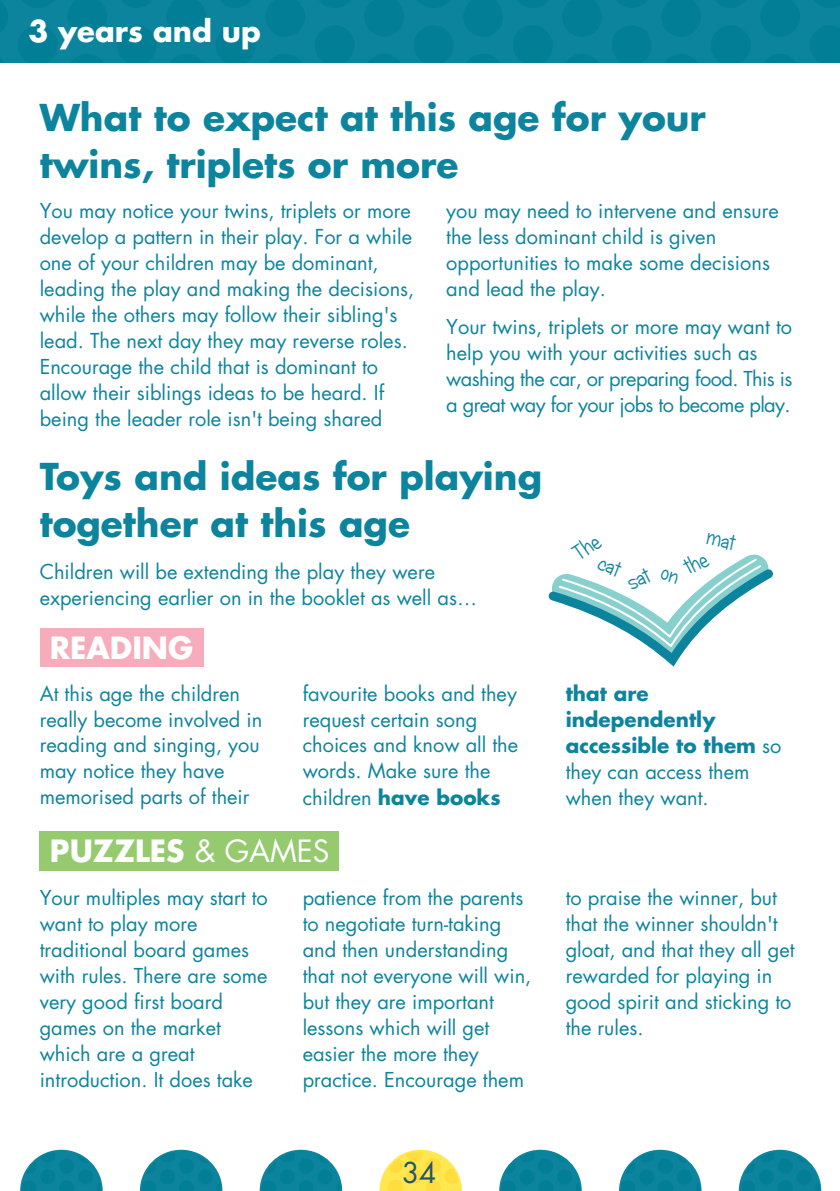
<style>
.page{position:relative;width:840px;height:1191px;background:#fff}
.page>*{position:absolute;margin:0;border:0;box-sizing:border-box;transform-origin:0 0}
.t1{font:700 36px/47px "Futura Std";color:#0d849d}
.t2{font:700 29.8px "Futura Std";color:#fff}
.t3{font:700 29px "Futura Std";color:#fff}
.t4{font:28px "Futura Std";color:#21566e}
.t5{font:20px/26px "Futura Std";color:#0d849d}
.t6{font:20px/26px "Futura Std";letter-spacing:-.03em;color:#0d849d}
.t7{font:700 20px/26px "Futura Std";color:#0d849d}
.s1{font-weight:700}
.s2{font-weight:400}
</style>
<div class="page">
<svg style="left:20px;top:1149px;width:83px;height:42px"></svg>
<svg style="left:140px;top:1149px;width:82px;height:42px"></svg>
<svg style="left:259px;top:1149px;width:83px;height:42px"></svg>
<svg style="left:499px;top:1149px;width:82px;height:42px"></svg>
<svg style="left:619px;top:1149px;width:82px;height:42px"></svg>
<svg style="left:738px;top:1149px;width:82px;height:42px"></svg>
<svg style="left:379px;top:1149px;width:82px;height:42px"></svg>
<div style="left:0;top:0;width:839px;height:62px;background:#0d849d"></div>
<svg style="left:814px;top:0;width:25px;height:8px"></svg>
<svg style="left:810px;top:26px;width:29px;height:36px"></svg>
<svg style="left:761px;top:0;width:38px;height:36px"></svg>
<svg style="left:765px;top:54px;width:30px;height:8px"></svg>
<svg style="left:715px;top:0;width:31px;height:8px"></svg>
<svg style="left:711px;top:26px;width:39px;height:36px"></svg>
<svg style="left:662px;top:0;width:38px;height:36px"></svg>
<svg style="left:666px;top:54px;width:30px;height:8px"></svg>
<svg style="left:616px;top:0;width:31px;height:8px"></svg>
<svg style="left:612px;top:26px;width:39px;height:36px"></svg>
<svg style="left:563px;top:0;width:39px;height:36px"></svg>
<svg style="left:567px;top:54px;width:30px;height:8px"></svg>
<svg style="left:517px;top:0;width:31px;height:8px"></svg>
<svg style="left:513px;top:26px;width:39px;height:36px"></svg>
<svg style="left:464px;top:0;width:39px;height:36px"></svg>
<svg style="left:468px;top:54px;width:30px;height:8px"></svg>
<svg style="left:418px;top:0;width:31px;height:8px"></svg>
<svg style="left:414px;top:26px;width:39px;height:36px"></svg>
<svg style="left:365px;top:0;width:39px;height:36px"></svg>
<svg style="left:369px;top:54px;width:30px;height:8px"></svg>
<svg style="left:319px;top:0;width:31px;height:8px"></svg>
<svg style="left:315px;top:26px;width:39px;height:36px"></svg>
<svg style="left:266px;top:0;width:39px;height:36px"></svg>
<svg style="left:270px;top:54px;width:31px;height:8px"></svg>
<svg style="left:220px;top:0;width:31px;height:8px"></svg>
<svg style="left:216px;top:26px;width:39px;height:36px"></svg>
<svg style="left:167px;top:0;width:39px;height:36px"></svg>
<svg style="left:171px;top:54px;width:31px;height:8px"></svg>
<svg style="left:122px;top:0;width:30px;height:8px"></svg>
<svg style="left:117px;top:26px;width:39px;height:36px"></svg>
<svg style="left:68px;top:0;width:39px;height:36px"></svg>
<svg style="left:72px;top:54px;width:31px;height:8px"></svg>
<svg style="left:23px;top:0;width:30px;height:8px"></svg>
<svg style="left:18px;top:26px;width:39px;height:36px"></svg>
<svg style="left:0;top:1px;width:8px;height:31px"></svg>
<div style="left:40px;top:628px;width:153px;height:39px;background:#f6acbb"></div>
<div style="left:193px;top:628px;width:10px;height:39px;background:#f6acbb"></div>
<div style="left:40px;top:831px;width:155px;height:39px;background:#95cb6e"></div>
<div style="left:195px;top:831px;width:134px;height:39px;background:#95cb6e"></div>
<div style="left:329px;top:831px;width:9px;height:39px;background:#95cb6e"></div>
<svg style="left:548px;top:554px;width:225px;height:113px"></svg>
<h3 class="t3" style="left:28px;top:18px;width:234px">3 years and up</h3>
<h1 class="t1" style="left:40px;top:97px;width:667px">What to expect at this age for your twins, triplets or more</h1>
<p class="t5" style="left:40px;top:199px;width:376px">You may notice your twins, triplets or more develop a pattern in their play. For a while one of your children may be dominant, leading the play and making the decisions, while the others may follow their sibling's lead. The next day they may reverse roles.<br>Encourage the child that is dominant to allow their siblings ideas to be heard. If being the leader role isn't being shared</p>
<p class="t5" style="left:446px;top:199px;width:334px">you may need to intervene and ensure the less dominant child is given opportunities to make some decisions and lead the play.</p>
<p class="t6" style="left:446px;top:315px;width:347px">Your twins, triplets or more may want to help you with your activities such as washing the car, or preparing food. This is a great way for your jobs to become play.</p>
<h1 class="t1" style="left:40px;top:456px;width:503px">Toys and ideas for playing together at this age</h1>
<p class="t5" style="left:40px;top:560px;width:438px">Children will be extending the play they were experiencing earlier on in the booklet as well as…</p>
<h2 class="t2" style="left:50px;top:634px;width:145px">READING</h2>
<p class="t5" style="left:40px;top:682px;width:224px">At this age the children really become involved in reading and singing, you may notice they have memorised parts of their</p>
<p class="t5" style="left:302px;top:681px;width:217px">favourite books and they request certain song choices and know all the words. Make sure the children <span class="s1">have books</span></p>
<p class="t7" style="left:565px;top:682px;width:217px">that are independently accessible to them <span class="s2">so they can access them when they want.</span></p>
<h2 class="t2" style="left:50px;top:836px;width:281px">PUZZLES <span class="s2">&amp; GAMES</span></h2>
<p class="t5" style="left:40px;top:886px;width:229px">Your multiples may start to want to play more traditional board games with rules. There are some very good first board games on the market which are a great introduction. It does take</p>
<p class="t5" style="left:302px;top:886px;width:230px">patience from the parents to negotiate turn-taking and then understanding that not everyone will win, but they are important lessons which will get easier the more they practice. Encourage them</p>
<p class="t5" style="left:565px;top:886px;width:230px">to praise the winner, but that the winner shouldn't gloat, and that they all get rewarded for playing in good spirit and sticking to the rules.</p>
<h3 class="t4" style="left:402px;top:1159px;width:36px">34</h3>
</div>
